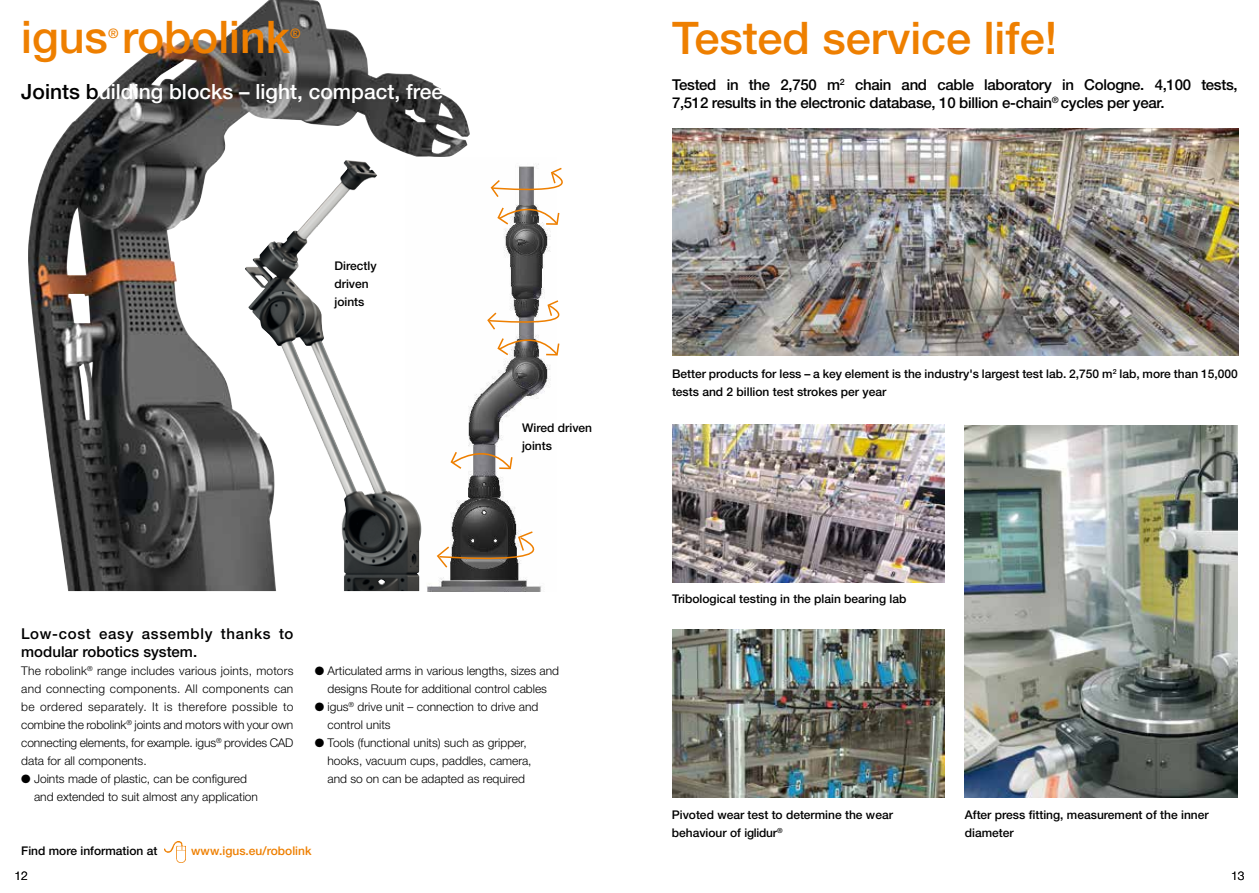
<style>
.page{position:relative;width:1259px;height:893px;background:#fff}
.page>*{position:absolute;margin:0;border:0;box-sizing:border-box;transform-origin:0 0}
.t1{font:500 45px "Helvetica Neue LTW1 G";color:#ee7f00}
.t2{font:500 21px "Helvetica Neue LTW1 G";color:#fff}
.t3{font:500 15px/18px "Helvetica Neue LTW1 G";letter-spacing:-.02em;color:#000}
.t4{font:500 15px/18px "Helvetica Neue LTW1 G";letter-spacing:.035em;color:#000}
.t5{font:500 13.05px "Helvetica Neue LTW1 G";color:#ee7f00}
.t6{font:300 12px/18px "Helvetica Neue LTW1 G";color:#000}
.t7{font:500 12px/18px "Helvetica Neue LTW1 G";color:#000}
.t8{font:500 12px "Helvetica Neue LTW1 G";color:#ee7f00}
.s1{color:#000}
</style>
<div class="page">
<img style="left:28px;top:0;width:442px;height:591px">
<img style="left:405px;top:158px;width:146px;height:433px">
<svg style="left:449px;top:440px;width:64px;height:30px"></svg>
<svg style="left:486px;top:299px;width:74px;height:58px"></svg>
<svg style="left:436px;top:530px;width:115px;height:39px"></svg>
<svg style="left:489px;top:166px;width:74px;height:60px"></svg>
<img style="left:245px;top:160px;width:176px;height:431px">
<img style="left:672px;top:128px;width:566px;height:227px">
<img style="left:965px;top:425px;width:272px;height:372px">
<img style="left:672px;top:425px;width:272px;height:157px">
<img style="left:672px;top:629px;width:272px;height:168px">
<img style="left:164px;top:842px;width:21px;height:20px">
<h1 class="t1" style="left:21px;top:10px;width:270px">igus robolink</h1>
<p class="t5" style="left:108px;top:26px;width:12px">®</p>
<p class="t5" style="left:290px;top:26px;width:12px">®</p>
<h2 class="t2" style="left:21px;top:79px;width:423px"><span class="s1">Joints b</span>uilding blocks – light, compact, free</h2>
<p class="t7" style="left:334px;top:257px;width:44px">Directly driven joints</p>
<p class="t7" style="left:522px;top:419px;width:72px">Wired driven joints</p>
<p class="t4" style="left:21px;top:625px;width:274px">Low-cost easy assembly thanks to modular robotics system.</p>
<p class="t6" style="left:21px;top:662px;width:274px;text-align:justify">The robolink<sup>®</sup> range includes various joints, motors and connecting components. All components can be ordered separately. It is therefore possible to combine the robolink<sup>®</sup> joints and motors with your own connecting elements, for example. igus<sup>®</sup> provides CAD data for all components.</p>
<p class="t6" style="left:34px;top:770px;width:225px;text-indent:-13px">● Joints made of plastic, can be configured and extended to suit almost any application</p>
<p class="t6" style="left:315px;top:662px;width:246px;text-align:center">● Articulated arms in various lengths, sizes and designs Route for additional control cables</p>
<p class="t6" style="left:327px;top:698px;width:212px;text-indent:-13px">● igus<sup>®</sup> drive unit – connection to drive and control units</p>
<p class="t6" style="left:327px;top:734px;width:205px;text-indent:-13px">● Tools (functional units) such as gripper, hooks, vacuum cups, paddles, camera, and so on can be adapted as required</p>
<p class="t7" style="left:21px;top:842px;width:138px">Find more information at</p>
<p class="t8" style="left:191px;top:844px;width:122px">www.igus.eu/robolink</p>
<h1 class="t1" style="left:672px;top:11px;width:387px">Tested service life!</h1>
<p class="t3" style="left:672px;top:76px;width:567px">Tested in the 2,750 m<sup>2</sup> chain and cable laboratory in Cologne. 4,100 tests,<br>7,512 results in the electronic database, 10 billion e-chain<sup>®</sup> cycles per year.</p>
<p class="t7" style="left:672px;top:365px;width:567px">Better products for less – a key element is the industry's largest test lab. 2,750 m<sup>2</sup> lab, more than 15,000 tests and 2 billion test strokes per year</p>
<p class="t7" style="left:672px;top:590px;width:236px">Tribological testing in the plain bearing lab</p>
<p class="t7" style="left:672px;top:806px;width:222px">Pivoted wear test to determine the wear behaviour of iglidur<sup>®</sup></p>
<p class="t7" style="left:965px;top:806px;width:245px">After press fitting, measurement of the inner diameter</p>
<p class="t6" style="left:15px;top:867px;width:15px">12</p>
<p class="t6" style="left:1231px;top:867px;width:15px">13</p>
</div>
